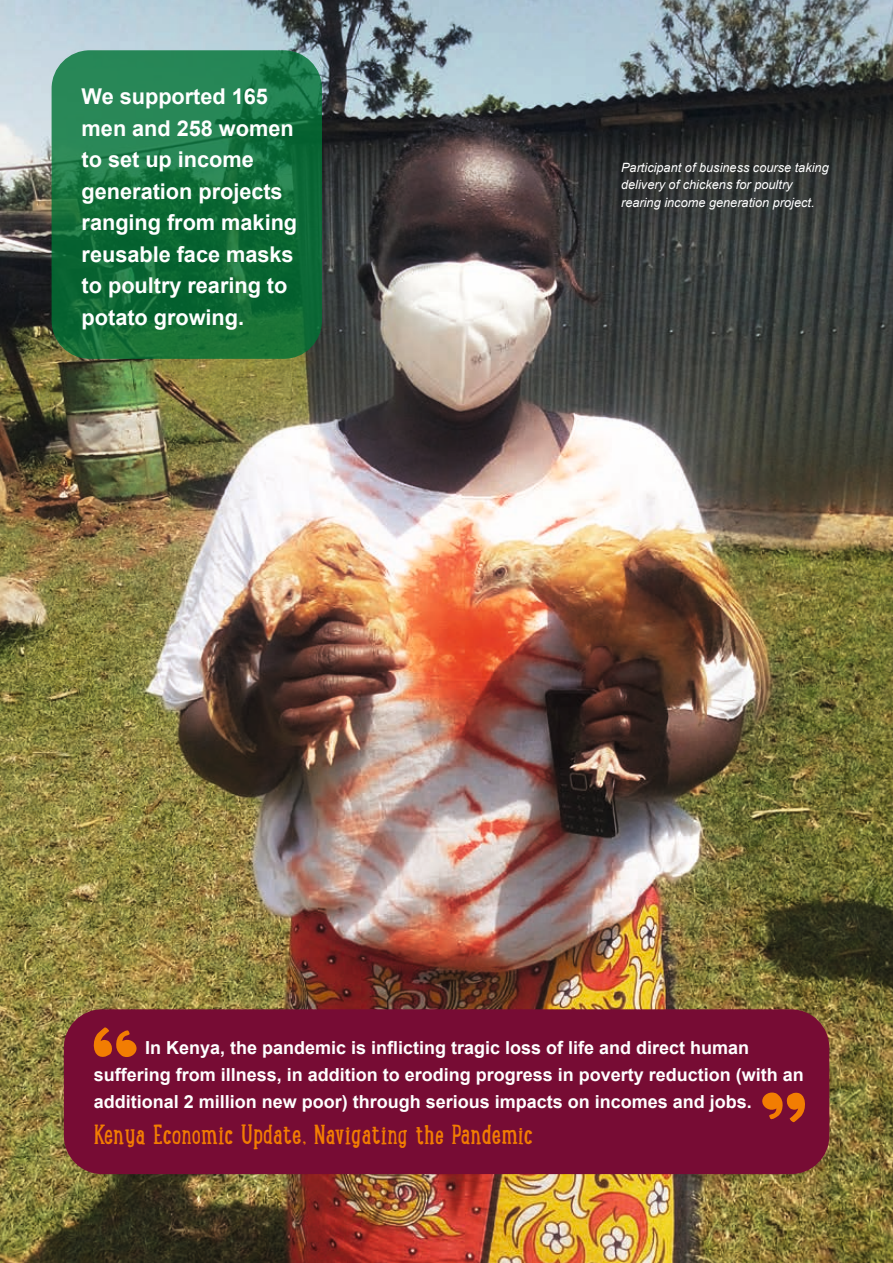
<style>
.page{position:relative;width:893px;height:1263px;background:#fff}
.page>*{position:absolute;margin:0;border:0;box-sizing:border-box;transform-origin:0 0}
.t1{font:27px "Lunch Box Slab";color:#f27d02}
.t2{font:700 21.75px/31.5px "Arial";color:#fff}
.t3{font:700 18px/27px "Arial";color:#fff}
.t4{font:italic 12.75px/17.2px "Arial";color:#fff}
</style>
<div class="page">
<img style="left:0;top:0;width:893px;height:1263px">
<div style="left:64px;top:1009px;width:765px;height:165px;background:#770c34;border-radius:38px"></div>
<svg style="left:52px;top:50px;width:270px;height:309px;background:#167340"></svg>
<svg style="left:93px;top:1027px;width:44px;height:30px"></svg>
<svg style="left:762px;top:1092px;width:43px;height:31px"></svg>
<p class="t2" style="left:82px;top:82px;width:217px">We supported 165 men and 258 women to set up income generation projects ranging from making reusable face masks to poultry rearing to potato growing.</p>
<p class="t4" style="left:621px;top:159px;width:209px">Participant of business course taking delivery of chickens for poultry rearing income generation project.</p>
<p class="t3" style="left:94px;top:1035px;width:712px;text-indent:51px">In Kenya, the pandemic is inflicting tragic loss of life and direct human suffering from illness, in addition to eroding progress in poverty reduction (with an additional 2 million new poor) through serious impacts on incomes and jobs.</p>
<h1 class="t1" style="left:94px;top:1112px;width:441px">Kenya Economic Update, Navigating the Pandemic</h1>
</div>
